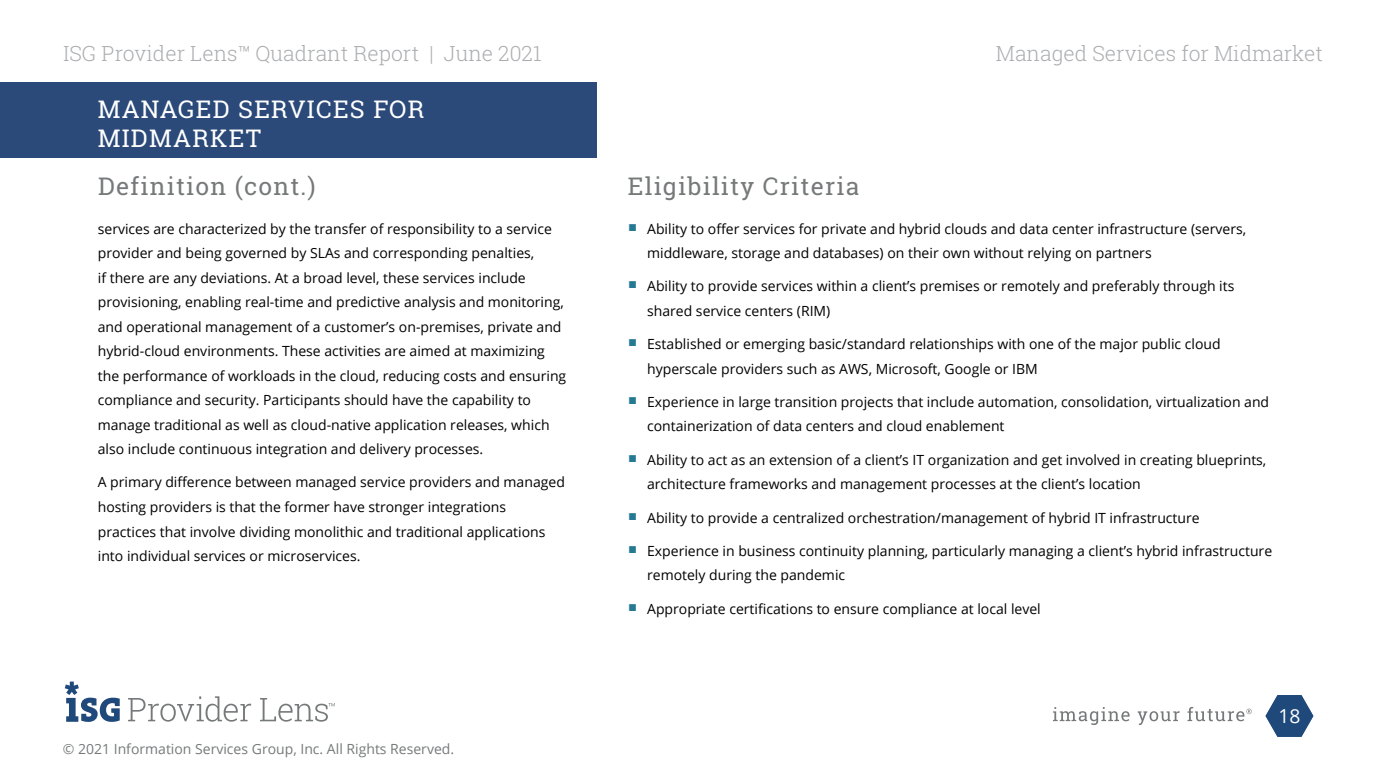
<style>
.page{position:relative;width:1386px;height:780px;background:#fff}
.page>*{position:absolute;margin:0;border:0;box-sizing:border-box;transform-origin:0 0}
.Section_Title_Midtex{font:24.5px "Roboto Slab";letter-spacing:.05em;color:#76797a}
.Section_Title_Midtex-2{font:24.5px/29.8px "Roboto Slab";letter-spacing:.05em;color:#fff}
.t1{font:300 21px "Roboto Slab";color:#abadb0}
.t2{font:19.25px "Open Sans";color:#fff}
.Body_Copy{font:14px/24.5px "Open Sans";color:#000}
.Report_Cover_Title{font:14px "Open Sans";color:#76797a}
</style>
<div class="page">
<svg style="left:1053px;top:707px;width:77px;height:18px"></svg>
<svg style="left:1138px;top:711px;width:42px;height:14px"></svg>
<svg style="left:1187px;top:707px;width:65px;height:14px"></svg>
<svg style="left:128px;top:696px;width:123px;height:25px"></svg>
<svg style="left:260px;top:698px;width:75px;height:23px"></svg>
<svg style="left:65px;top:681px;width:55px;height:41px"></svg>
<svg style="left:1266px;top:695px;width:47px;height:42px"></svg>
<div style="left:0;top:82px;width:596px;height:76px;background:#2b4a79"></div>
<p class="t1" style="left:63px;top:39px;width:480px">ISG Provider Lens™ Quadrant Report | June 2021</p>
<p class="Section_Title_Midtex-2" style="left:98px;top:94px;width:328px">MANAGED SERVICES FOR<br>MIDMARKET</p>
<p class="Section_Title_Midtex" style="left:98px;top:169px;width:219px">Definition (cont.)</p>
<p class="Section_Title_Midtex" style="left:628px;top:169px;width:233px">Eligibility Criteria</p>
<p class="t1" style="left:996px;top:39px;width:329px">Managed Services for Midmarket</p>
<p class="Body_Copy" style="left:98px;top:216px;width:470px">services are characterized by the transfer of responsibility to a service provider and being governed by SLAs and corresponding penalties,<br>if there are any deviations. At a broad level, these services include provisioning, enabling real-time and predictive analysis and monitoring, and operational management of a customer’s on-premises, private and hybrid-cloud environments. These activities are aimed at maximizing the performance of workloads in the cloud, reducing costs and ensuring compliance and security. Participants should have the capability to manage traditional as well as cloud-native application releases, which also include continuous integration and delivery processes.</p>
<p class="Body_Copy" style="left:98px;top:470px;width:469px">A primary difference between managed service providers and managed hosting providers is that the former have stronger integrations practices that involve dividing monolithic and traditional applications into individual services or microservices.</p>
<p class="Report_Cover_Title" style="left:63px;top:739px;width:393px">© 2021 Information Services Group, Inc. All Rights Reserved.</p>
<p class="Body_Copy" style="left:647px;top:216px;width:601px">Ability to offer services for private and hybrid clouds and data center infrastructure (servers, middleware, storage and databases) on their own without relying on partners</p>
<p class="Body_Copy" style="left:647px;top:274px;width:589px">Ability to provide services within a client’s premises or remotely and preferably through its shared service centers (RIM)</p>
<p class="Body_Copy" style="left:647px;top:331px;width:575px">Established or emerging basic/standard relationships with one of the major public cloud hyperscale providers such as AWS, Microsoft, Google or IBM</p>
<p class="Body_Copy" style="left:647px;top:389px;width:624px">Experience in large transition projects that include automation, consolidation, virtualization and containerization of data centers and cloud enablement</p>
<p class="Body_Copy" style="left:647px;top:447px;width:621px">Ability to act as an extension of a client’s IT organization and get involved in creating blueprints, architecture frameworks and management processes at the client’s location</p>
<p class="Body_Copy" style="left:647px;top:505px;width:554px">Ability to provide a centralized orchestration/management of hybrid IT infrastructure</p>
<p class="Body_Copy" style="left:647px;top:538px;width:627px">Experience in business continuity planning, particularly managing a client’s hybrid infrastructure remotely during the pandemic</p>
<p class="Body_Copy" style="left:647px;top:596px;width:395px">Appropriate certifications to ensure compliance at local level</p>
<p class="t2" style="left:1279px;top:701px;width:24px">18</p>
</div>
